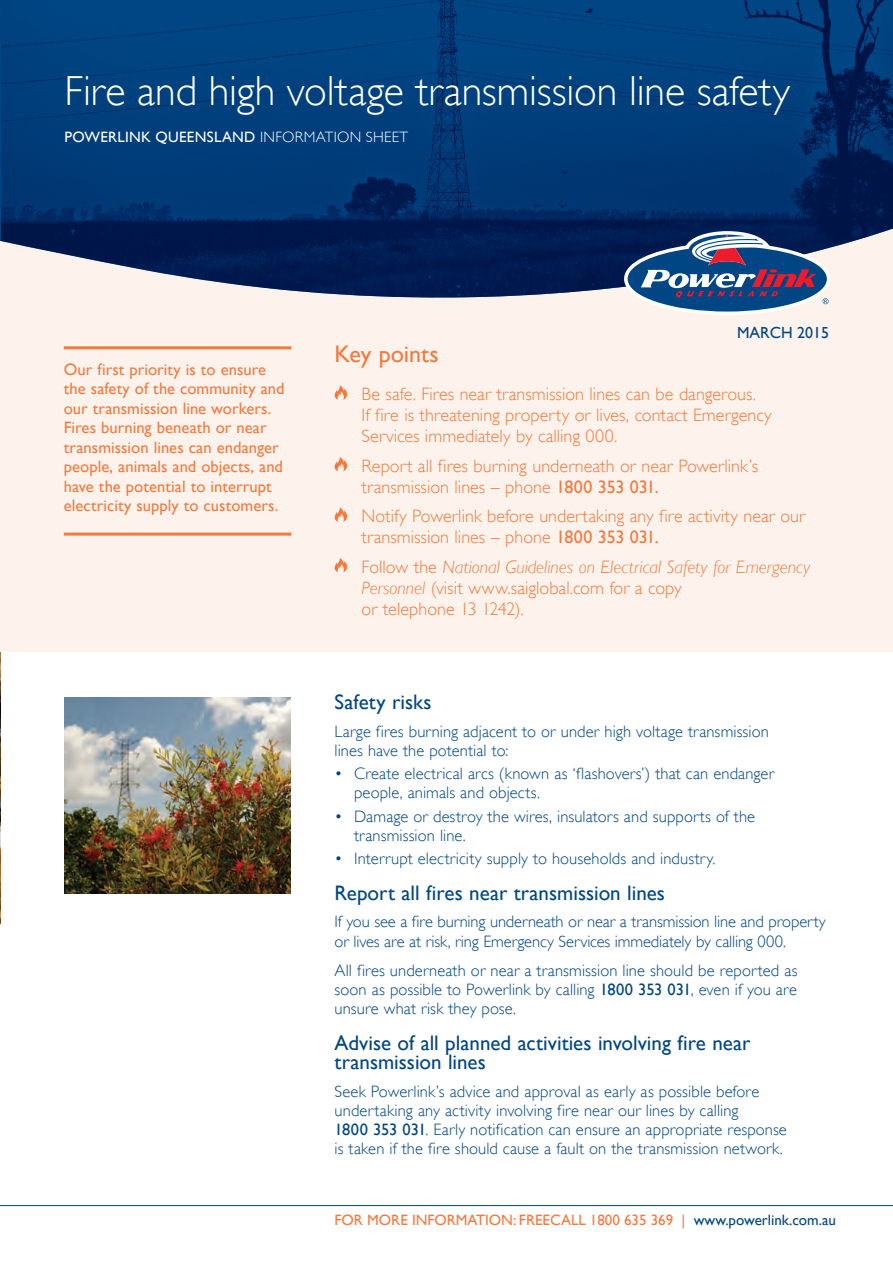
<style>
.page{position:relative;width:893px;height:1263px;background:#fff}
.page>*{position:absolute;margin:0;border:0;box-sizing:border-box;transform-origin:0 0}
.t1{font:300 42px "Gill Sans";color:#fff}
.PLK_Newsletter_-_Hea{font:24px "Gill Sans";color:#f4793e}
.PLK_Newsletter_-_Hea-2{font:21px/19px "Gill Sans";color:#004684}
.PLK_Newsletter_-_Bod{font:300 18px/21px "Gill Sans";letter-spacing:.005em;color:#f4793e}
.PLK_Newsletter_-_Bod-2{font:300 16.5px/19px "Gill Sans";letter-spacing:.005em;color:#004684}
.PLK_Newsletter_-_Bod-3{font:16.5px/19.5px "Gill Sans";letter-spacing:.005em;color:#f4793e}
.t2{font:15.9px "Gill Sans";color:#004684}
.t3{font:15px "Gill Sans";color:#f4793e}
.PLK_Newsletter_-_Bod-4{font:15px "Gill Sans";letter-spacing:.02em;color:#fff}
.s1{font-weight:300}
.s2{font-weight:400}
.s3{font-style:italic}
.s4{color:#004684}
</style>
<div class="page">
<img style="left:0;top:354px;width:1px;height:569px">
<div style="left:1px;top:222px;width:892px;height:430px;background:#fdf3ec"></div>
<svg style="left:334px;top:385px;width:14px;height:15px"></svg>
<svg style="left:334px;top:457px;width:14px;height:14px"></svg>
<svg style="left:334px;top:507px;width:14px;height:15px"></svg>
<svg style="left:334px;top:558px;width:14px;height:14px"></svg>
<hr style="left:64px;top:533px;width:227px;height:3px;background:#f4793e">
<svg style="left:0;top:0;width:292px;height:354px"></svg>
<img style="left:1px;top:0;width:892px;height:299px">
<svg style="left:624px;top:231px;width:206px;height:84px;background:#5a7096"></svg>
<hr style="left:0;top:1205px;width:893px;height:1px;background:#004684">
<img style="left:65px;top:697px;width:226px;height:197px">
<p class="t1" style="left:65px;top:67px;width:727px">Fire and high voltage transmission line safety</p>
<p class="PLK_Newsletter_-_Bod-4" style="left:65px;top:128px;width:345px">POWERLINK QUEENSLAND <span class="s1">INFORMATION SHEET</span></p>
<p class="PLK_Newsletter_-_Bod-3" style="left:64px;top:359px;width:222px">Our first priority is to ensure the safety of the community and our transmission line workers.<br>Fires burning beneath or near transmission lines can endanger people, animals and objects, and have the potential to interrupt electricity supply to customers.</p>
<p class="t2" style="left:737px;top:324px;width:94px">MARCH 2015</p>
<p class="PLK_Newsletter_-_Hea" style="left:335px;top:340px;width:106px">Key points</p>
<p class="PLK_Newsletter_-_Bod" style="left:362px;top:383px;width:412px">Be safe. Fires near transmission lines can be dangerous.<br>If fire is threatening property or lives, contact Emergency<br>Services immediately by calling 000.</p>
<p class="PLK_Newsletter_-_Bod" style="left:362px;top:455px;width:398px">Report all fires burning underneath or near Powerlink’s transmission lines – phone <span class="s2">1800 353 031.</span></p>
<p class="PLK_Newsletter_-_Bod" style="left:362px;top:505px;width:445px">Notify Powerlink before undertaking any fire activity near our transmission lines – phone <span class="s2">1800 353 031.</span></p>
<p class="PLK_Newsletter_-_Bod" style="left:362px;top:556px;width:450px">Follow the <span class="s3">National Guidelines on Electrical Safety for Emergency<br>Personnel</span> (visit www.saiglobal.com for a copy<br>or telephone 13 1242).</p>
<p class="PLK_Newsletter_-_Hea-2" style="left:335px;top:692px;width:99px">Safety risks</p>
<p class="PLK_Newsletter_-_Bod-2" style="left:335px;top:722px;width:436px">Large fires burning adjacent to or under high voltage transmission lines have the potential to:</p>
<p class="PLK_Newsletter_-_Bod-2" style="left:354px;top:764px;width:422px;text-indent:-20px">• Create electrical arcs (known as ‘flashovers’) that can endanger people, animals and objects.</p>
<p class="PLK_Newsletter_-_Bod-2" style="left:354px;top:806px;width:403px;text-indent:-20px">• Damage or destroy the wires, insulators and supports of the transmission line.</p>
<p class="PLK_Newsletter_-_Bod-2" style="left:335px;top:849px;width:382px">• Interrupt electricity supply to households and industry.</p>
<p class="PLK_Newsletter_-_Hea-2" style="left:335px;top:883px;width:332px">Report all fires near transmission lines</p>
<p class="PLK_Newsletter_-_Bod-2" style="left:335px;top:912px;width:493px">If you see a fire burning underneath or near a transmission line and property or lives are at risk, ring Emergency Services immediately by calling 000.</p>
<p class="PLK_Newsletter_-_Bod-2" style="left:335px;top:961px;width:465px;text-align:justify">All fires underneath or near a transmission line should be reported as soon as possible to Powerlink by calling <span class="s2">1800 353 031</span>, even if you are unsure what risk they pose.</p>
<p class="PLK_Newsletter_-_Hea-2" style="left:335px;top:1033px;width:417px">Advise of all planned activities involving fire near transmission lines</p>
<p class="PLK_Newsletter_-_Bod-2" style="left:335px;top:1082px;width:454px">Seek Powerlink’s advice and approval as early as possible before undertaking any activity involving fire near our lines by calling<br><span class="s2">1800 353 031</span>. Early notification can ensure an appropriate response is taken if the fire should cause a fault on the transmission network.</p>
<p class="t3" style="left:335px;top:1211px;width:503px">FOR MORE INFORMATION: FREECALL 1800 635 369 | <span class="s4">www.powerlink.com.au</span></p>
</div>
